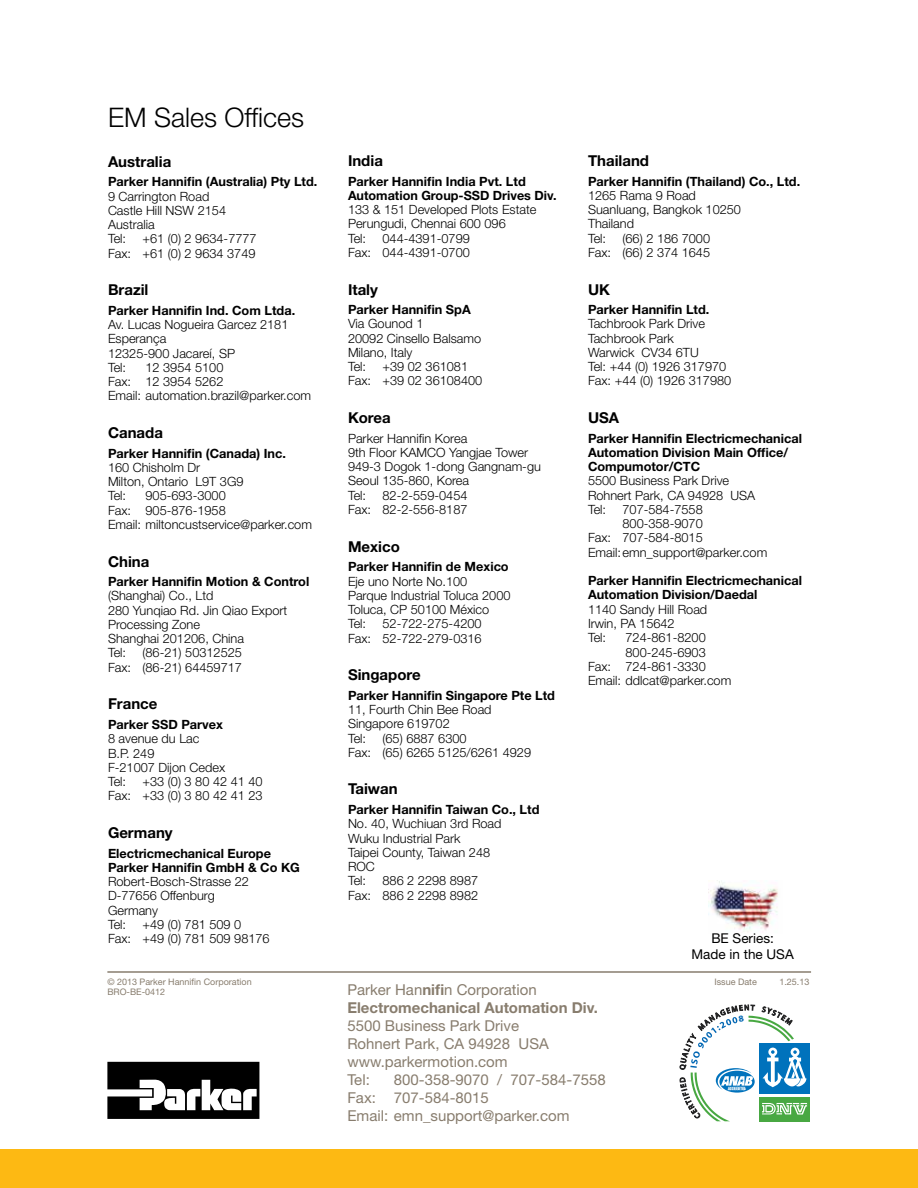
<style>
.page{position:relative;width:918px;height:1188px;background:#fff}
.page>*{position:absolute;margin:0;border:0;box-sizing:border-box;transform-origin:0 0}
.t1{font:300 27px "Helvetica Neue LT Std";color:#000}
.t2{font:15px/18px "Helvetica Neue LT Std";color:#887d6e}
.t3{font:700 15px "Helvetica Neue LT Std";color:#000}
.t4{font:700 15px/18px "Helvetica Neue LT Std";color:#887d6e}
.t5{font:13.5px/16.5px "Helvetica Neue LT Std";color:#000;text-align:center}
.t6{font:300 12.75px/14.2px "Helvetica Neue LT Std";color:#000}
.t7{font:700 12.75px/14.2px "Helvetica Neue LT Std";color:#000}
.t8{font:9px "Helvetica Neue LT Std";color:#887d6e}
.t9{font:3.6px "Impact";color:#fff}
.s1{font-weight:400}
</style>
<div class="page">
<img style="left:709px;top:880px;width:69px;height:52px">
<svg style="left:107px;top:1062px;width:152px;height:57px"></svg>
<hr style="left:107px;top:971px;width:704px;height:2px;background:#887d6e">
<div style="left:0;top:1150px;width:918px;height:38px;background:#fdb913"></div>
<div style="left:759px;top:1043px;width:50px;height:50px;background:#0072bc"></div>
<div style="left:759px;top:1097px;width:50px;height:25px;background:#48a842"></div>
<svg style="left:679px;top:1004px;width:129px;height:117px"></svg>
<h1 class="t1" style="left:108px;top:101px;width:198px">EM Sales Offices</h1>
<p class="t3" style="left:108px;top:152px;width:65px">Australia</p>
<p class="t7" style="left:108px;top:174px;width:211px">Parker Hannifin (Australia) Pty Ltd.</p>
<p class="t6" style="left:108px;top:189px;width:120px">9 Carrington Road<br>Castle Hill NSW 2154<br>Australia<br>Tel:</p>
<p class="t6" style="left:108px;top:231px;width:150px;text-align:right">+61 (0) 2 9634-7777<br>Fax: +61 (0) 2 9634 3749</p>
<p class="t3" style="left:108px;top:281px;width:42px">Brazil</p>
<p class="t7" style="left:108px;top:303px;width:189px">Parker Hannifin Ind. Com Ltda.</p>
<p class="t6" style="left:108px;top:317px;width:182px">Av. Lucas Nogueira Garcez 2181<br>Esperança<br>12325-900 Jacareí, SP<br>Tel:</p>
<p class="t6" style="left:108px;top:360px;width:205px;text-indent:37px">12 3954 5100<br>Fax: 12 3954 5262<br>Email: automation.brazil@parker.com</p>
<p class="t3" style="left:108px;top:423px;width:57px">Canada</p>
<p class="t7" style="left:108px;top:446px;width:180px">Parker Hannifin (Canada) Inc.</p>
<p class="t6" style="left:108px;top:460px;width:137px">160 Chisholm Dr<br>Milton, Ontario L9T 3G9<br>Tel:</p>
<p class="t6" style="left:108px;top:488px;width:206px;text-indent:37px">905-693-3000<br>Fax: 905-876-1958<br>Email: miltoncustservice@parker.com</p>
<p class="t3" style="left:108px;top:552px;width:43px">China</p>
<p class="t7" style="left:108px;top:574px;width:203px">Parker Hannifin Motion &amp; Control</p>
<p class="t6" style="left:108px;top:589px;width:181px">(Shanghai) Co., Ltd<br>280 Yunqiao Rd. Jin Qiao Export<br>Processing Zone<br>Shanghai 201206, China<br>Tel:</p>
<p class="t6" style="left:108px;top:646px;width:135px;text-align:right">(86-21) 50312525<br>Fax: (86-21) 64459717</p>
<p class="t3" style="left:108px;top:695px;width:51px">France</p>
<p class="t7" style="left:108px;top:717px;width:117px">Parker SSD Parvex</p>
<p class="t6" style="left:108px;top:731px;width:119px">8 avenue du Lac<br>B.P. 249<br>F-21007 Dijon Cedex<br>Tel:</p>
<p class="t6" style="left:108px;top:774px;width:156px;text-align:right">+33 (0) 3 80 42 41 40<br>Fax: +33 (0) 3 80 42 41 23</p>
<p class="t3" style="left:108px;top:823px;width:66px">Germany</p>
<p class="t7" style="left:108px;top:846px;width:193px">Electricmechanical Europe<br>Parker Hannifin GmbH &amp; Co KG</p>
<p class="t6" style="left:108px;top:874px;width:142px">Robert-Bosch-Strasse 22<br>D-77656 Offenburg<br>Germany<br>Tel:</p>
<p class="t6" style="left:108px;top:917px;width:163px;text-align:center">+49 (0) 781 509 0<br>Fax: +49 (0) 781 509 98176</p>
<p class="t3" style="left:348px;top:151px;width:36px">India</p>
<p class="t7" style="left:348px;top:174px;width:210px">Parker Hannifin India Pvt. Ltd<br>Automation Group-SSD Drives Div.</p>
<p class="t6" style="left:348px;top:202px;width:190px">133 &amp; 151 Developed Plots Estate<br>Perungudi, Chennai 600 096<br>Tel:</p>
<p class="t6" style="left:348px;top:231px;width:123px;text-align:right">044-4391-0799<br>Fax: 044-4391-0700</p>
<p class="t3" style="left:348px;top:280px;width:31px">Italy</p>
<p class="t7" style="left:348px;top:302px;width:124px">Parker Hannifin SpA</p>
<p class="t6" style="left:348px;top:316px;width:135px">Via Gounod 1<br>20092 Cinsello Balsamo<br>Milano, Italy<br>Tel:</p>
<p class="t6" style="left:348px;top:359px;width:136px;text-indent:35px">+39 02 361081<br>Fax: +39 02 36108400</p>
<p class="t3" style="left:348px;top:408px;width:44px">Korea</p>
<p class="t6" style="left:348px;top:431px;width:194px">Parker Hannifin Korea<br>9th Floor KAMCO Yangjae Tower<br>949-3 Dogok 1-dong Gangnam-gu<br>Seoul 135-860, Korea<br>Tel:</p>
<p class="t6" style="left:348px;top:488px;width:121px;text-align:right">82-2-559-0454<br>Fax: 82-2-556-8187</p>
<p class="t3" style="left:348px;top:537px;width:53px">Mexico</p>
<p class="t7" style="left:348px;top:559px;width:162px">Parker Hannifin de Mexico</p>
<p class="t6" style="left:348px;top:574px;width:164px">Eje uno Norte No.100<br>Parque Industrial Toluca 2000<br>Toluca, CP 50100 México<br>Tel:</p>
<p class="t6" style="left:348px;top:616px;width:135px;text-align:right">52-722-275-4200<br>Fax: 52-722-279-0316</p>
<p class="t3" style="left:348px;top:666px;width:74px">Singapore</p>
<p class="t7" style="left:348px;top:688px;width:209px">Parker Hannifin Singapore Pte Ltd</p>
<p class="t6" style="left:348px;top:702px;width:145px">11, Fourth Chin Bee Road<br>Singapore 619702<br>Tel:</p>
<p class="t6" style="left:348px;top:731px;width:185px;text-indent:35px">(65) 6887 6300<br>Fax: (65) 6265 5125/6261 4929</p>
<p class="t3" style="left:348px;top:780px;width:51px">Taiwan</p>
<p class="t7" style="left:348px;top:802px;width:193px">Parker Hannifin Taiwan Co., Ltd</p>
<p class="t6" style="left:348px;top:816px;width:155px">No. 40, Wuchiuan 3rd Road<br>Wuku Industrial Park<br>Taipei County, Taiwan 248<br>ROC<br>Tel:</p>
<p class="t6" style="left:348px;top:873px;width:132px;text-align:right">886 2 2298 8987<br>Fax: 886 2 2298 8982</p>
<p class="t3" style="left:588px;top:151px;width:63px">Thailand</p>
<p class="t7" style="left:588px;top:174px;width:214px">Parker Hannifin (Thailand) Co., Ltd.</p>
<p class="t6" style="left:588px;top:188px;width:155px">1265 Rama 9 Road<br>Suanluang, Bangkok 10250<br>Thailand<br>Tel:</p>
<p class="t6" style="left:588px;top:231px;width:124px;text-align:right">(66) 2 186 7000<br>Fax: (66) 2 374 1645</p>
<p class="t3" style="left:588px;top:280px;width:23px">UK</p>
<p class="t7" style="left:588px;top:302px;width:123px">Parker Hannifin Ltd.</p>
<p class="t6" style="left:588px;top:316px;width:145px">Tachbrook Park Drive<br>Tachbrook Park<br>Warwick CV34 6TU<br>Tel: +44 (0) 1926 317970<br>Fax: +44 (0) 1926 317980</p>
<p class="t3" style="left:588px;top:408px;width:33px">USA</p>
<p class="t7" style="left:588px;top:431px;width:216px">Parker Hannifin Electricmechanical<br>Automation Division Main Office/<br>Compumotor/CTC</p>
<p class="t6" style="left:588px;top:474px;width:169px">5500 Business Park Drive<br>Rohnert Park, CA 94928 USA<br>Tel:</p>
<p class="t6" style="left:623px;top:502px;width:82px">707-584-7558</p>
<p class="t6" style="left:623px;top:516px;width:82px">800-358-9070</p>
<p class="t6" style="left:588px;top:531px;width:116px">Fax: 707-584-8015</p>
<p class="t6" style="left:588px;top:545px;width:181px">Email:emn_support@parker.com</p>
<p class="t7" style="left:588px;top:573px;width:216px">Parker Hannifin Electricmechanical<br>Automation Division/Daedal</p>
<p class="t6" style="left:588px;top:602px;width:121px">1140 Sandy Hill Road<br>Irwin, PA 15642<br>Tel:</p>
<p class="t6" style="left:625px;top:630px;width:82px">724-861-8200</p>
<p class="t6" style="left:625px;top:645px;width:82px">800-245-6903</p>
<p class="t6" style="left:588px;top:659px;width:119px">Fax: 724-861-3330</p>
<p class="t6" style="left:588px;top:673px;width:145px">Email: ddlcat@parker.com</p>
<p class="t5" style="left:692px;top:930px;width:104px">BE Series:<br>Made in the USA</p>
<p class="t8" style="left:107px;top:976px;width:146px">© 2013 Parker Hannifin Corporation</p>
<p class="t8" style="left:714px;top:976px;width:44px">Issue Date</p>
<p class="t8" style="left:779px;top:976px;width:32px">1.25.13</p>
<p class="t8" style="left:107px;top:987px;width:59px">BRO-BE-0412</p>
<p class="t4" style="left:347px;top:980px;width:252px"><span class="s1">Parker Han</span>nifi<span class="s1">n Corporation<br></span>Electromechanical Automation Div.</p>
<p class="t2" style="left:347px;top:1016px;width:203px">5500 Business Park Drive<br>Rohnert Park, CA 94928 USA www.parkermotion.com<br>Tel:</p>
<p class="t2" style="left:347px;top:1070px;width:260px;text-indent:46px">800-358-9070 / 707-584-7558<br>Fax: 707-584-8015<br>Email: emn_support@parker.com</p>
<p class="t9" style="left:728px;top:1086px;width:19px">ACCREDITED</p>
</div>
